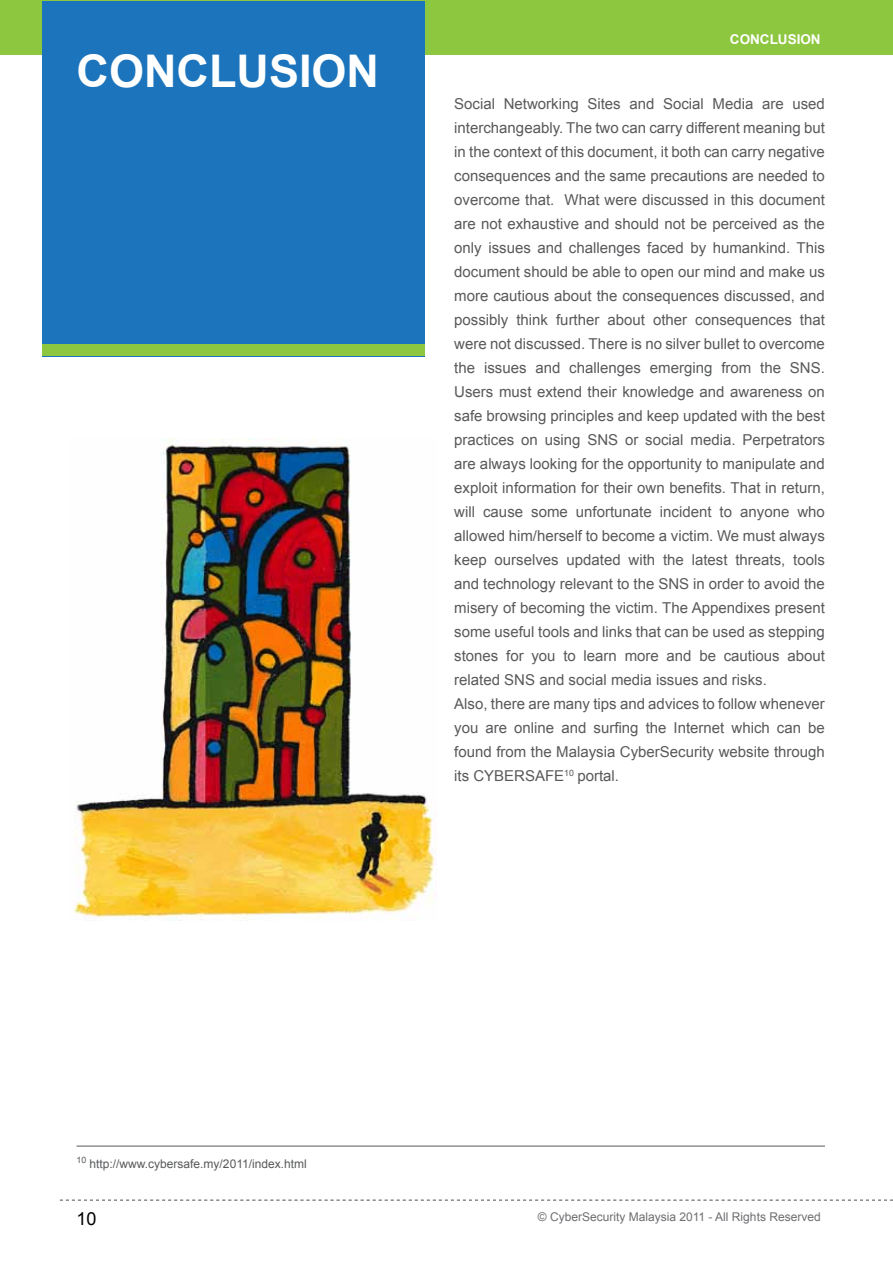
<style>
.page{position:relative;width:893px;height:1263px;background:#fff}
.page>*{position:absolute;margin:0;border:0;box-sizing:border-box;transform-origin:0 0}
.t1{font:700 45px "Arial";color:#fff}
.t2{font:18px "Arial";color:#000}
.t3{font:15px/24px "Arial";color:#58595b}
.t4{font:700 13.5px "Arial";color:#fff}
.t5{font:12px "Arial";color:#6d6e71}
.t6{font:12px "Arial";color:#58595b}
</style>
<div class="page">
<div style="left:0;top:0;width:893px;height:54px;background:#8dc63f"></div>
<svg style="left:60px;top:1200px;width:833px;height:1px"></svg>
<div style="left:42px;top:1px;width:382px;height:355px;background:#1c75bc"></div>
<div style="left:42px;top:344px;width:382px;height:12px;background:#8dc63f"></div>
<img style="left:74px;top:438px;width:363px;height:483px">
<hr style="left:77px;top:1146px;width:748px;height:1px;background:#58595b">
<h1 class="t1" style="left:77px;top:41px;width:304px">CONCLUSION</h1>
<p class="t4" style="left:730px;top:30px;width:92px">CONCLUSION</p>
<p class="t3" style="left:454px;top:92px;width:372px">Social Networking Sites and Social Media are used interchangeably. The two can carry different meaning but in the context of this document, it both can carry negative consequences and the same precautions are needed to overcome that. What were discussed in this document are not exhaustive and should not be perceived as the only issues and challenges faced by humankind. This document should be able to open our mind and make us more cautious about the consequences discussed, and possibly think further about other consequences that were not discussed. There is no silver bullet to overcome the issues and challenges emerging from the SNS.<br>Users must extend their knowledge and awareness on safe browsing principles and keep updated with the best practices on using SNS or social media. Perpetrators are always looking for the opportunity to manipulate and exploit information for their own benefits. That in return, will cause some unfortunate incident to anyone who allowed him/herself to become a victim. We must always keep ourselves updated with the latest threats, tools and technology relevant to the SNS in order to avoid the misery of becoming the victim. The Appendixes present some useful tools and links that can be used as stepping stones for you to learn more and be cautious about related SNS and social media issues and risks.<br>Also, there are many tips and advices to follow whenever you are online and surfing the Internet which can be found from the Malaysia CyberSecurity website through its CYBERSAFE<sup>10</sup> portal.</p>
<p class="t6" style="left:77px;top:1156px;width:232px"><sup>10</sup> http://www.cybersafe.my/2011/index.html</p>
<p class="t2" style="left:77px;top:1207px;width:22px">10</p>
<p class="t5" style="left:538px;top:1209px;width:284px">© CyberSecurity Malaysia 2011 - All Rights Reserved</p>
</div>
